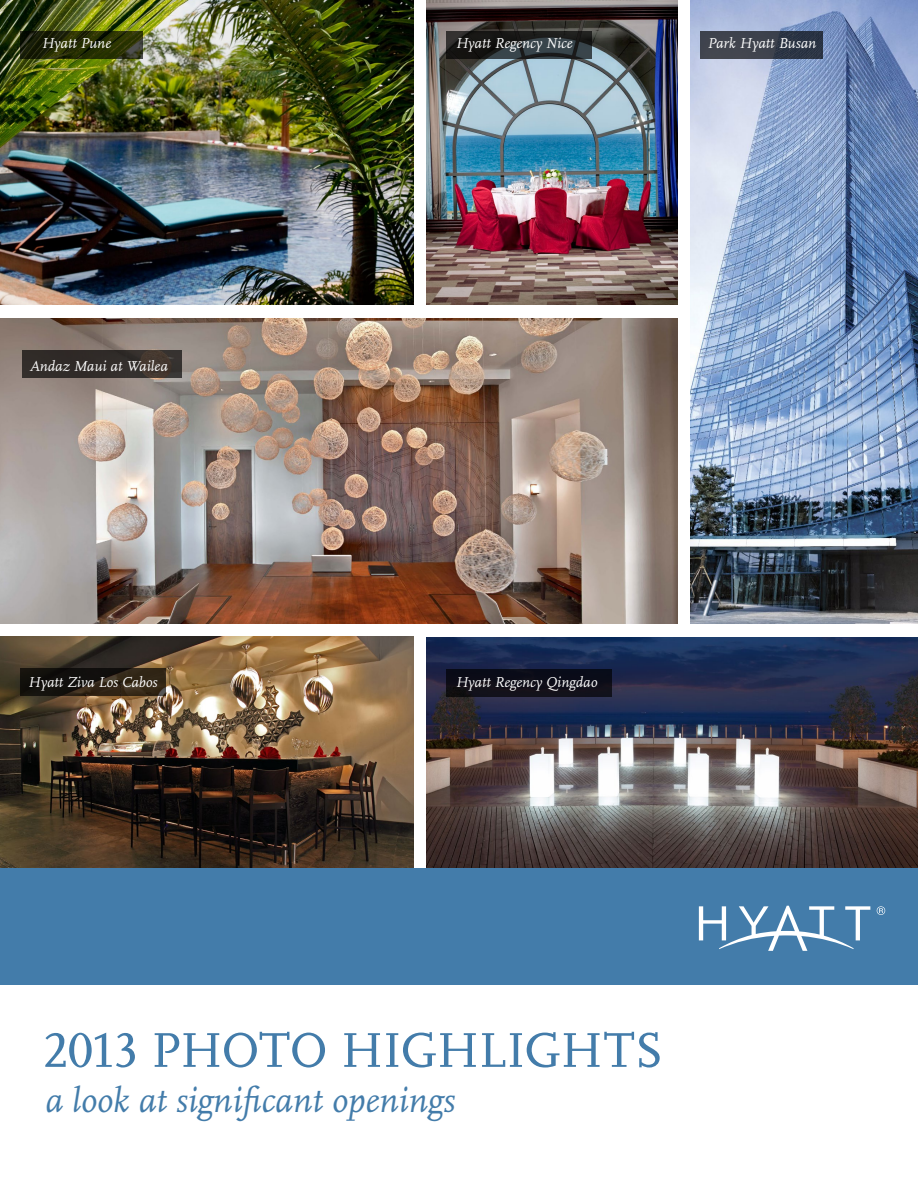
<style>
.page{position:relative;width:918px;height:1188px;background:#fff}
.page>*{position:absolute;margin:0;border:0;box-sizing:border-box;transform-origin:0 0}
.t1{font:51px "Scala OT";letter-spacing:-.015em;color:#437caa}
.t2{font:italic 36px "Scala OT";color:#437caa}
.t3{font:italic 15px "Scala OT";color:#fff}
</style>
<div class="page">
<img style="left:0;top:0;width:414px;height:305px">
<img style="left:0;top:637px;width:414px;height:231px">
<img style="left:0;top:319px;width:677px;height:305px">
<img style="left:426px;top:1px;width:251px;height:304px">
<img style="left:426px;top:638px;width:492px;height:230px">
<img style="left:690px;top:1px;width:228px;height:623px">
<div style="left:0;top:868px;width:918px;height:117px;background:#437caa"></div>
<svg style="left:699px;top:906px;width:171px;height:45px"></svg>
<svg style="left:877px;top:906px;width:8px;height:9px"></svg>
<svg style="left:20px;top:31px;width:123px;height:27px;background:#252b09"></svg>
<svg style="left:20px;top:668px;width:146px;height:28px;background:#221b12"></svg>
<div style="left:22px;top:350px;width:160px;height:28px;background:linear-gradient(to right,#2c2826,#3d3530)"></div>
<svg style="left:446px;top:31px;width:146px;height:27px;background:#232728"></svg>
<div style="left:446px;top:669px;width:166px;height:28px;background:#0d0d18"></div>
<div style="left:700px;top:31px;width:123px;height:27px;background:linear-gradient(to right,#474951,#283243)"></div>
<p class="t3" style="left:42px;top:35px;width:71px">Hyatt Pune</p>
<p class="t3" style="left:30px;top:358px;width:140px">Andaz Maui at Wailea</p>
<p class="t3" style="left:28px;top:674px;width:131px">Hyatt Ziva Los Cabos</p>
<p class="t3" style="left:456px;top:35px;width:118px">Hyatt Regency Nice</p>
<p class="t3" style="left:707px;top:35px;width:110px">Park Hyatt Busan</p>
<p class="t3" style="left:456px;top:674px;width:143px">Hyatt Regency Qingdao</p>
<h1 class="t1" style="left:43px;top:1022px;width:622px">2013 PHOTO HIGHLIGHTS</h1>
<h2 class="t2" style="left:45px;top:1080px;width:411px">a look at significant openings</h2>
</div>
